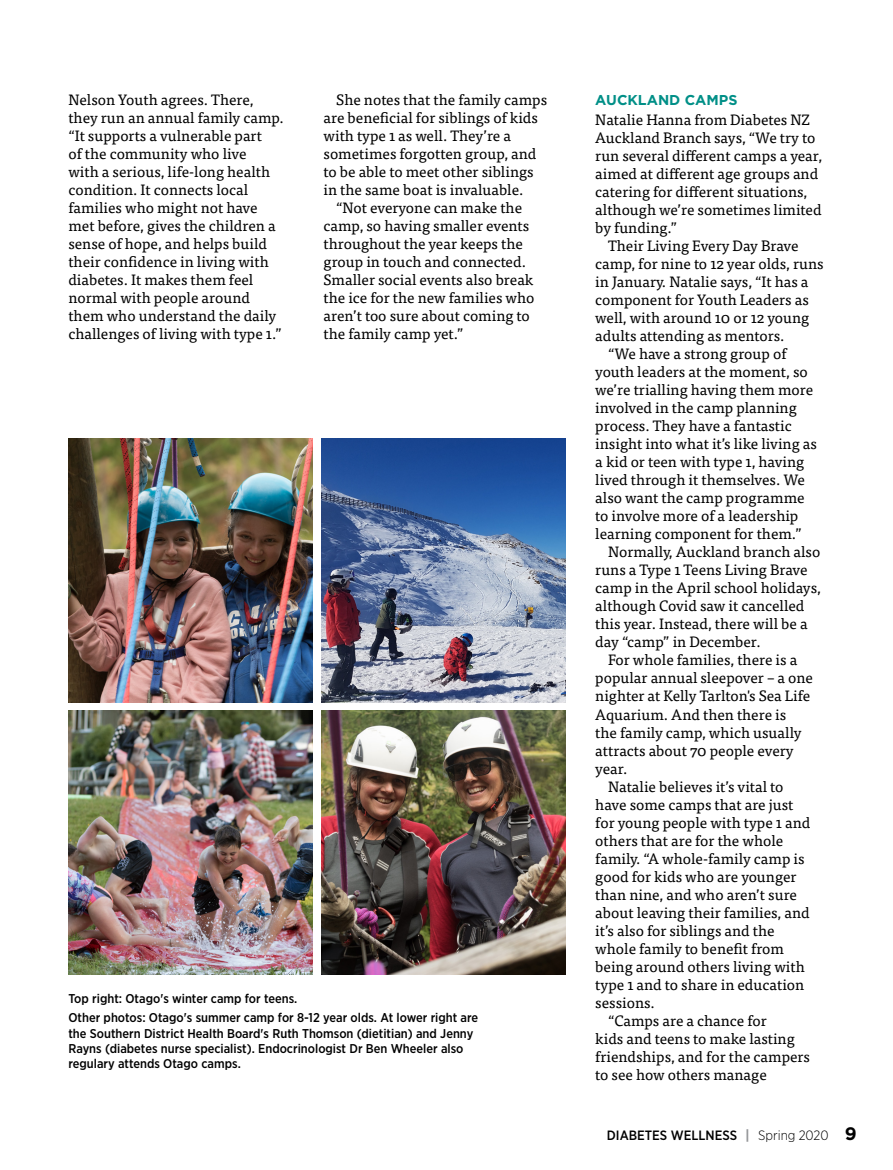
<style>
.page{position:relative;width:893px;height:1170px;background:#fff}
.page>*{position:absolute;margin:0;border:0;box-sizing:border-box;transform-origin:0 0}
.t1{font:15px/18px "Tisa Pro";color:#000}
.t2{font:700 14.25px "Gotham";color:#008f87}
.t3{font:500 13.5px "Gotham Narrow";color:#000}
.t4{font:500 12.75px/15.3px "Gotham Narrow";color:#000}
.s1{font-family:"Gotham";font-weight:700;color:#939598}
.s2{font-weight:300}
.s3{font-family:"Gotham";font-weight:700;font-size:18px}
</style>
<div class="page">
<img style="left:321px;top:710px;width:245px;height:264px">
<img style="left:68px;top:438px;width:245px;height:264px">
<img style="left:321px;top:438px;width:245px;height:264px">
<img style="left:68px;top:710px;width:245px;height:264px">
<p class="t1" style="left:68px;top:89px;width:217px">Nelson Youth agrees. There, they run an annual family camp. “It supports a vulnerable part<br>of the community who live<br>with a serious, life-long health condition. It connects local families who might not have met before, gives the children a sense of hope, and helps build their confidence in living with diabetes. It makes them feel normal with people around them who understand the daily challenges of living with type 1.”</p>
<p class="t1" style="left:336px;top:89px;width:212px">She notes that the family camps</p>
<p class="t1" style="left:324px;top:107px;width:216px">are beneficial for siblings of kids</p>
<p class="t1" style="left:324px;top:125px;width:189px">with type 1 as well. They’re a</p>
<p class="t1" style="left:324px;top:143px;width:214px">sometimes forgotten group, and</p>
<p class="t1" style="left:324px;top:161px;width:212px">to be able to meet other siblings</p>
<p class="t1" style="left:324px;top:179px;width:201px">in the same boat is invaluable.</p>
<p class="t1" style="left:336px;top:197px;width:187px">“Not everyone can make the</p>
<p class="t1" style="left:324px;top:215px;width:207px">camp, so having smaller events</p>
<p class="t1" style="left:324px;top:233px;width:201px">throughout the year keeps the</p>
<p class="t1" style="left:324px;top:251px;width:204px">group in touch and connected.</p>
<p class="t1" style="left:324px;top:269px;width:211px">Smaller social events also break</p>
<p class="t1" style="left:324px;top:287px;width:212px">the ice for the new families who</p>
<p class="t1" style="left:324px;top:305px;width:208px">aren’t too sure about coming to</p>
<p class="t1" style="left:324px;top:323px;width:142px">the family camp yet.”</p>
<p class="t4" style="left:68px;top:988px;width:411px;line-height:19.5px">Top right: Otago's winter camp for teens.<br>Other photos: Otago's summer camp for 8-12 year olds. At lower right are</p>
<p class="t4" style="left:68px;top:1025px;width:406px">the Southern District Health Board's Ruth Thomson (dietitian) and Jenny<br>Rayns (diabetes nurse specialist). Endocrinologist Dr Ben Wheeler also regulary attends Otago camps.</p>
<p class="t2" style="left:595px;top:90px;width:144px">AUCKLAND CAMPS</p>
<p class="t1" style="left:595px;top:110px;width:216px">Natalie Hanna from Diabetes NZ</p>
<p class="t1" style="left:595px;top:128px;width:221px">Auckland Branch says, “We try to</p>
<p class="t1" style="left:595px;top:146px;width:228px">run several different camps a year,</p>
<p class="t1" style="left:595px;top:164px;width:224px">aimed at different age groups and</p>
<p class="t1" style="left:595px;top:182px;width:214px">catering for different situations,</p>
<p class="t1" style="left:595px;top:200px;width:228px">although we’re sometimes limited</p>
<p class="t1" style="left:595px;top:218px;width:83px">by funding.”</p>
<p class="t1" style="left:608px;top:236px;width:192px">Their Living Every Day Brave</p>
<p class="t1" style="left:595px;top:254px;width:230px">camp, for nine to 12 year olds, runs</p>
<p class="t1" style="left:595px;top:272px;width:215px">in January. Natalie says, “It has a</p>
<p class="t1" style="left:595px;top:290px;width:215px">component for Youth Leaders as</p>
<p class="t1" style="left:595px;top:308px;width:215px">well, with around 10 or 12 young</p>
<p class="t1" style="left:595px;top:326px;width:191px">adults attending as mentors.</p>
<p class="t1" style="left:608px;top:344px;width:180px">“We have a strong group of</p>
<p class="t1" style="left:595px;top:362px;width:214px">youth leaders at the moment, so</p>
<p class="t1" style="left:595px;top:380px;width:219px">we’re trialling having them more</p>
<p class="t1" style="left:595px;top:398px;width:203px">involved in the camp planning</p>
<p class="t1" style="left:595px;top:416px;width:198px">process. They have a fantastic</p>
<p class="t1" style="left:595px;top:434px;width:223px">insight into what it’s like living as</p>
<p class="t1" style="left:595px;top:452px;width:211px">a kid or teen with type 1, having</p>
<p class="t1" style="left:595px;top:470px;width:211px">lived through it themselves. We</p>
<p class="t1" style="left:595px;top:488px;width:211px">also want the camp programme</p>
<p class="t1" style="left:595px;top:506px;width:205px">to involve more of a leadership</p>
<p class="t1" style="left:595px;top:524px;width:208px">learning component for them.”</p>
<p class="t1" style="left:608px;top:542px;width:214px">Normally, Auckland branch also</p>
<p class="t1" style="left:595px;top:560px;width:214px">runs a Type 1 Teens Living Brave</p>
<p class="t1" style="left:595px;top:578px;width:227px">camp in the April school holidays,</p>
<p class="t1" style="left:595px;top:596px;width:211px">although Covid saw it cancelled</p>
<p class="t1" style="left:595px;top:614px;width:214px">this year. Instead, there will be a</p>
<p class="t1" style="left:595px;top:632px;width:167px">day “camp” in December.</p>
<p class="t1" style="left:608px;top:650px;width:191px">For whole families, there is a</p>
<p class="t1" style="left:595px;top:668px;width:219px">popular annual sleepover – a one</p>
<p class="t1" style="left:595px;top:686px;width:216px">nighter at Kelly Tarlton's Sea Life</p>
<p class="t1" style="left:595px;top:704px;width:192px">Aquarium. And then there is</p>
<p class="t1" style="left:595px;top:722px;width:208px">the family camp, which usually</p>
<p class="t1" style="left:595px;top:740px;width:200px">attracts about 70 people every</p>
<p class="t1" style="left:595px;top:758px;width:34px">year.</p>
<p class="t1" style="left:608px;top:776px;width:177px">Natalie believes it’s vital to</p>
<p class="t1" style="left:595px;top:794px;width:200px">have some camps that are just</p>
<p class="t1" style="left:595px;top:812px;width:217px">for young people with type 1 and</p>
<p class="t1" style="left:595px;top:830px;width:189px">others that are for the whole</p>
<p class="t1" style="left:595px;top:848px;width:211px">family. “A whole-family camp is</p>
<p class="t1" style="left:595px;top:866px;width:203px">good for kids who are younger</p>
<p class="t1" style="left:595px;top:884px;width:203px">than nine, and who aren’t sure</p>
<p class="t1" style="left:595px;top:902px;width:216px">about leaving their families, and</p>
<p class="t1" style="left:595px;top:920px;width:181px">it’s also for siblings and the</p>
<p class="t1" style="left:595px;top:938px;width:190px">whole family to benefit from</p>
<p class="t1" style="left:595px;top:956px;width:211px">being around others living with</p>
<p class="t1" style="left:595px;top:974px;width:210px">type 1 and to share in education</p>
<p class="t1" style="left:595px;top:992px;width:61px">sessions.</p>
<p class="t1" style="left:608px;top:1010px;width:160px">“Camps are a chance for</p>
<p class="t1" style="left:595px;top:1028px;width:201px">kids and teens to make lasting</p>
<p class="t1" style="left:595px;top:1046px;width:216px">friendships, and for the campers</p>
<p class="t1" style="left:595px;top:1064px;width:173px">to see how others manage</p>
<p class="t3" style="left:607px;top:1126px;width:251px">DIABETES WELLNESS <span class="s1">|</span> <span class="s2">Spring 2020</span> <span class="s3">9</span></p>
</div>
